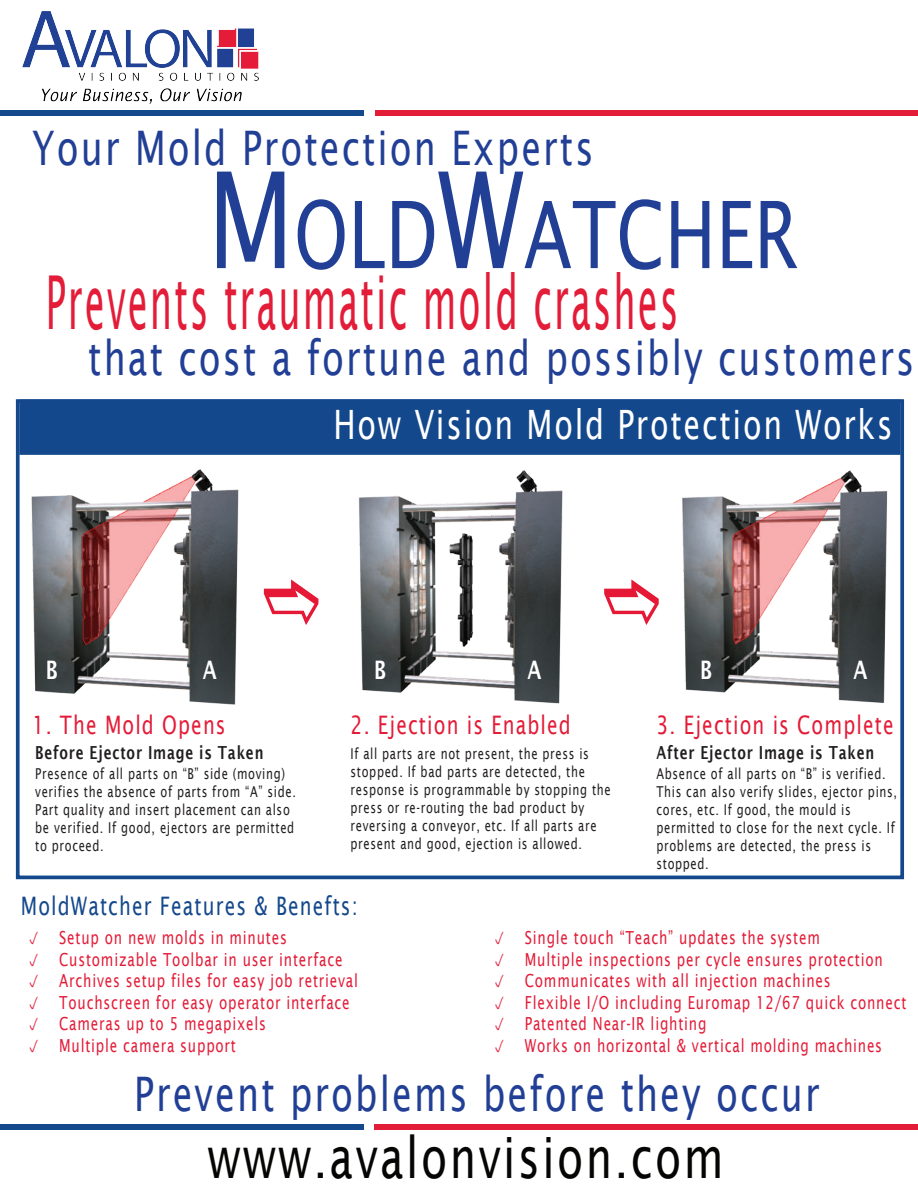
<style>
.page{position:relative;width:918px;height:1188px;background:#fff}
.page>*{position:absolute;margin:0;border:0;box-sizing:border-box;transform-origin:0 0}
.t1{font:92.85px "Lucida Sans";letter-spacing:.005em;color:#223f96;scale:.75 1}
.t2{font:74.4px "Lucida Sans";letter-spacing:.06em;color:#e31c38;scale:.48 1}
.t3{font:57px "Lucida Sans";letter-spacing:.06em;color:#050504;scale:.75 1}
.t4{font:47.7px "Lucida Sans";letter-spacing:.06em;color:#223f96;scale:.75 1}
.t5{font:40.5px "Lucida Sans";letter-spacing:.06em;color:#fff;scale:.75 1}
.t6{font:25.5px "Lucida Sans";letter-spacing:.06em;color:#e31c38;scale:.75 1}
.t7{font:25.5px "Lucida Sans";letter-spacing:.06em;color:#14488c;scale:.75 1}
.t8{font:600 25.5px "Lucida Sans";color:#fff;scale:.75 1}
.t9{font:18px/21.6px "Lucida Sans";letter-spacing:.06em;color:#e31c38;scale:.75 1}
.t10{font:600 18px "Lucida Sans";letter-spacing:.06em;color:#211e1e;scale:.75 1}
.t11{font:15px/18px "Lucida Sans";letter-spacing:.06em;color:#211e1e;scale:.75 1}
.s1{font-size:133.5px}
</style>
<div class="page">
<img style="left:22px;top:12px;width:237px;height:69px">
<img style="left:42px;top:88px;width:200px;height:16px">
<div style="left:0;top:110px;width:364px;height:6px;background:#14488c"></div>
<div style="left:375px;top:110px;width:543px;height:6px;background:#e31c38"></div>
<div style="left:16px;top:399px;width:888px;height:480px;background:#fff;border:4px solid #14488c"></div>
<div style="left:19px;top:400px;width:882px;height:55px;background:#14488c;border:3px solid #14488c"></div>
<div style="left:0;top:1124px;width:363px;height:6px;background:#14488c"></div>
<div style="left:374px;top:1124px;width:544px;height:6px;background:#e31c38"></div>
<img style="left:31px;top:469px;width:208px;height:236px">
<img style="left:359px;top:470px;width:204px;height:234px">
<img style="left:682px;top:470px;width:206px;height:233px">
<h3 class="t4" style="left:33px;top:121px;width:749px">Your Mold Protection Experts</h3>
<h1 class="t1" style="left:208px;top:182px;width:789px"><span class="s1">M</span>OLD<span class="s1">W</span>ATCHER</h1>
<h2 class="t2" style="left:46px;top:260px;width:1319px">Prevents traumatic mold crashes</h2>
<h3 class="t4" style="left:88px;top:331px;width:1103px">that cost a fortune and possibly customers</h3>
<h3 class="t5" style="left:333px;top:401px;width:747px">How Vision Mold Protection Works</h3>
<h3 class="t8" style="left:46px;top:655px;width:18px">B</h3>
<h3 class="t8" style="left:203px;top:655px;width:20px">A</h3>
<h3 class="t8" style="left:374px;top:655px;width:18px">B</h3>
<h3 class="t8" style="left:527px;top:655px;width:20px">A</h3>
<h3 class="t8" style="left:700px;top:655px;width:18px">B</h3>
<h3 class="t8" style="left:854px;top:655px;width:20px">A</h3>
<h3 class="t6" style="left:33px;top:710px;width:259px">1. The Mold Opens</h3>
<p class="t10" style="left:35px;top:742px;width:306px">Before Ejector Image is Taken</p>
<p class="t11" style="left:35px;top:765px;width:349px">Presence of all parts on “B” side (moving) verifies the absence of parts from “A” side.<br>Part quality and insert placement can also be verified. If good, ejectors are permitted to proceed.</p>
<h3 class="t6" style="left:351px;top:710px;width:295px">2. Ejection is Enabled</h3>
<p class="t11" style="left:351px;top:745px;width:348px">If all parts are not present, the press is stopped. If bad parts are detected, the response is programmable by stopping the press or re-routing the bad product by reversing a conveyor, etc. If all parts are present and good, ejection is allowed.</p>
<h3 class="t6" style="left:656px;top:710px;width:318px">3. Ejection is Complete</h3>
<p class="t10" style="left:656px;top:742px;width:292px">After Ejector Image is Taken</p>
<p class="t11" style="left:656px;top:765px;width:322px">Absence of all parts on “B” is verified.<br>This can also verify slides, ejector pins, cores, etc. If good, the mould is permitted to close for the next cycle. If problems are detected, the press is stopped.</p>
<h3 class="t7" style="left:21px;top:891px;width:451px">MoldWatcher Features &amp; Benefts:</h3>
<p class="t9" style="left:59px;top:927px;width:400px">Setup on new molds in minutes Customizable Toolbar in user interface Archives setup files for easy job retrieval Touchscreen for easy operator interface Cameras up to 5 megapixels<br>Multiple camera support</p>
<p class="t9" style="left:525px;top:927px;width:510px">Single touch “Teach” updates the system<br>Multiple inspections per cycle ensures protection Communicates with all injection machines<br>Flexible I/O including Euromap 12/67 quick connect Patented Near-IR lighting<br>Works on horizontal &amp; vertical molding machines</p>
<h3 class="t4" style="left:134px;top:1067px;width:915px">Prevent problems before they occur</h3>
<h3 class="t3" style="left:208px;top:1125px;width:689px">www.avalonvision.com</h3>
</div>
